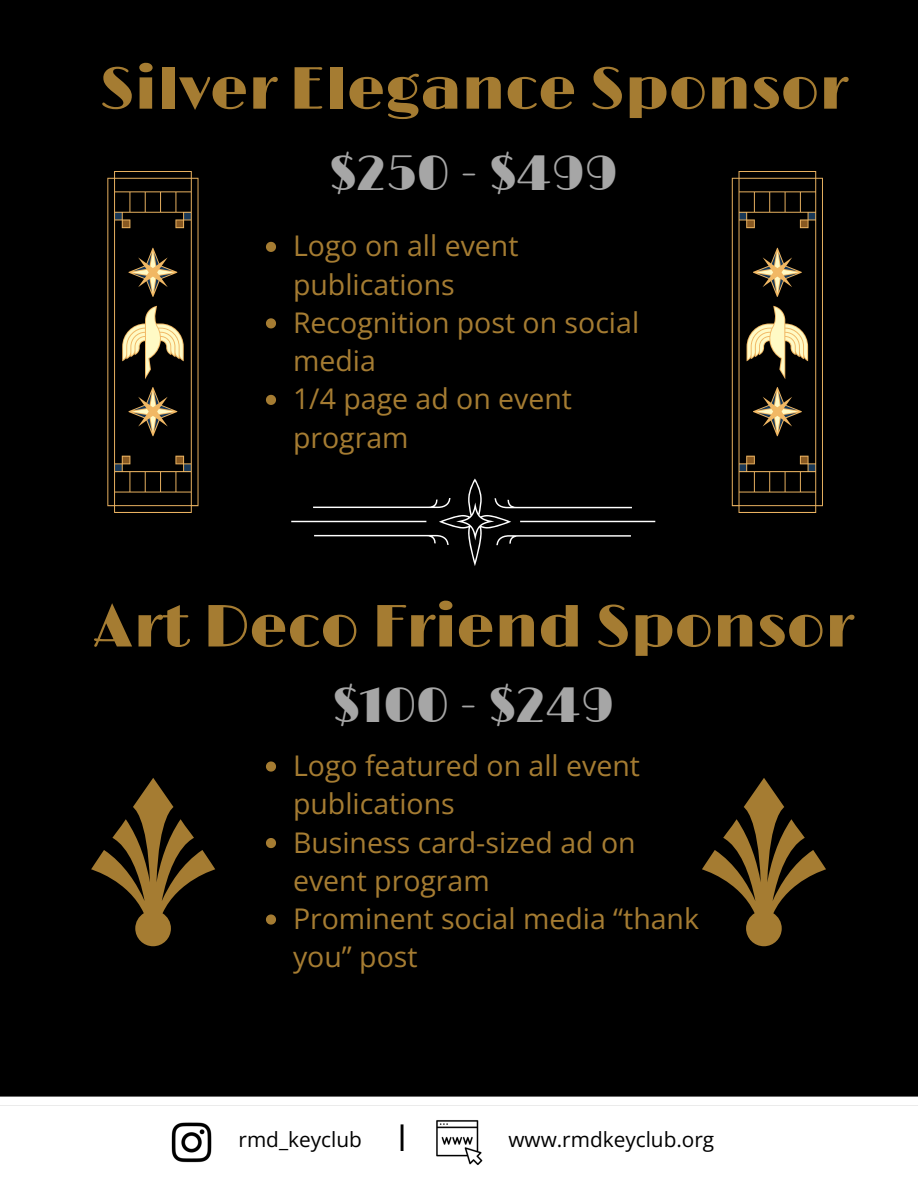
<style>
.page{position:relative;width:918px;height:1188px;background:#fff}
.page>*{position:absolute;margin:0;border:0;box-sizing:border-box;transform-origin:0 0}
.t1{font:60px "Limelight";color:#a57c32}
.t2{font:49.2px "Limelight";color:#a6a6a6}
.t3{font:34.65px "Open Sans";color:#000}
.t4{font:28.5px/38.2px "Open Sans";color:#a57c32}
.t5{font:20.85px "Open Sans";color:#000}
</style>
<div class="page">
<div style="left:0;top:0;width:918px;height:1166px;background:#000"></div>
<svg style="left:291px;top:478px;width:364px;height:88px"></svg>
<svg style="left:91px;top:778px;width:124px;height:168px"></svg>
<svg style="left:266px;top:761px;width:10px;height:11px"></svg>
<svg style="left:266px;top:838px;width:10px;height:10px"></svg>
<svg style="left:266px;top:914px;width:10px;height:11px"></svg>
<svg style="left:702px;top:778px;width:124px;height:168px"></svg>
<svg style="left:266px;top:242px;width:10px;height:10px"></svg>
<svg style="left:266px;top:318px;width:10px;height:10px"></svg>
<svg style="left:266px;top:395px;width:10px;height:10px"></svg>
<svg style="left:107px;top:171px;width:91px;height:342px"></svg>
<svg style="left:732px;top:171px;width:90px;height:342px"></svg>
<h2 class="t1" style="left:100px;top:54px;width:749px">Silver Elegance Sponsor</h2>
<p class="t2" style="left:329px;top:145px;width:290px">$250 - $499</p>
<p class="t4" style="left:293px;top:226px;width:227px">Logo on all event publications</p>
<p class="t4" style="left:293px;top:303px;width:348px">Recognition post on social media</p>
<p class="t4" style="left:293px;top:379px;width:281px">1/4 page ad on event program</p>
<h1 class="t1" style="left:94px;top:592px;width:761px">Art Deco Friend Sponsor</h1>
<p class="t2" style="left:333px;top:677px;width:283px">$100 - $249</p>
<h1 class="t4" style="left:293px;top:746px;width:349px">Logo featured on all event publications</h1>
<p class="t4" style="left:293px;top:822px;width:344px">Business card-sized ad on event program</p>
<h2 class="t4" style="left:293px;top:899px;width:408px">Prominent social media “thank you” post</h2>
<p class="t5" style="left:239px;top:1125px;width:125px">rmd_keyclub</p>
<p class="t3" style="left:398px;top:1114px;width:10px">l</p>
<p class="t5" style="left:509px;top:1125px;width:207px">www.rmdkeyclub.org</p>
</div>
